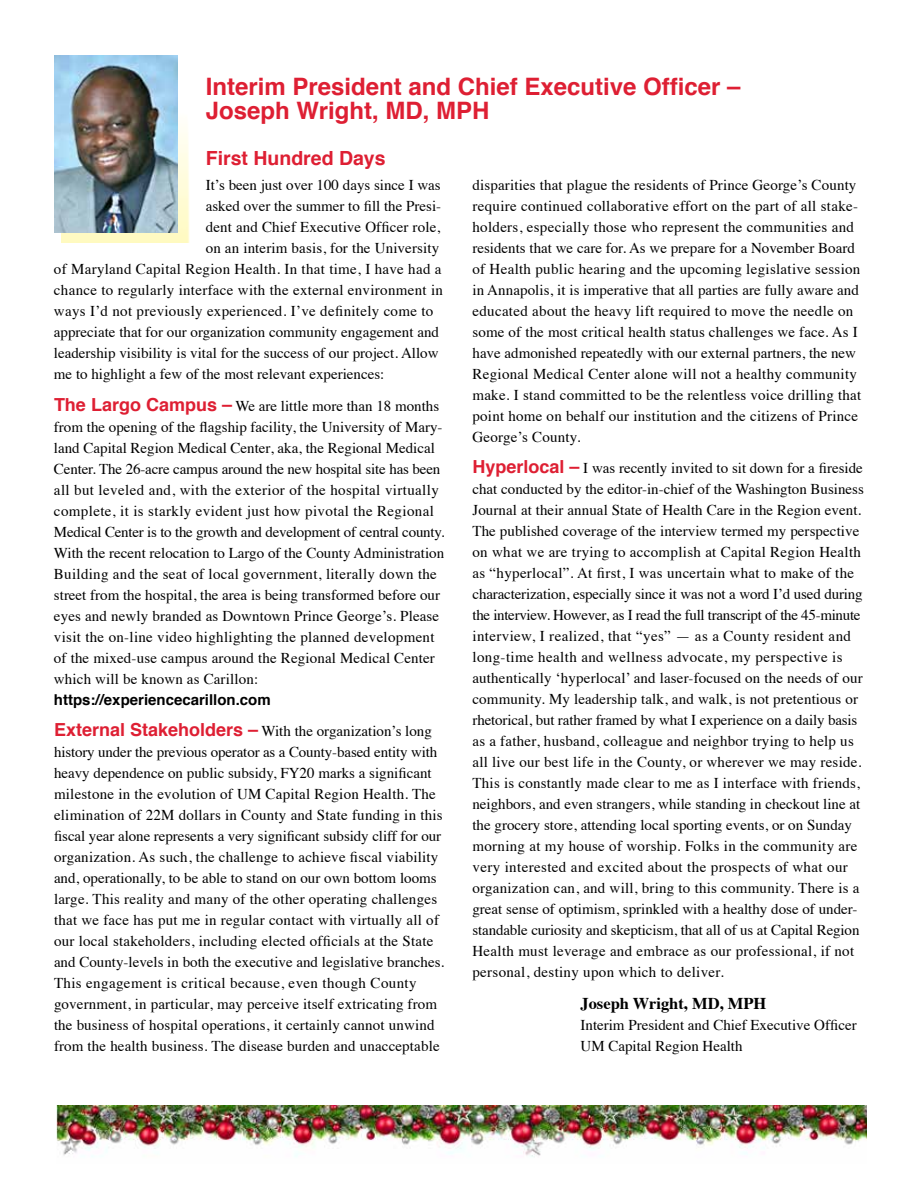
<style>
.page{position:relative;width:918px;height:1188px;background:#fff}
.page>*{position:absolute;margin:0;border:0;box-sizing:border-box;transform-origin:0 0}
.t1{font:700 24px/24px "Helvetica";color:#de1f33}
.t2{font:700 19.5px "Helvetica";color:#de1f33}
.t3{font:700 16.5px "Times";color:#000}
.t4{font:15px/21px "Times";letter-spacing:.01em;color:#000}
.t5{font:700 15px "Helvetica";color:#000}
.s1{font-family:"Helvetica";font-weight:700;font-size:18px;color:#de1f33}
</style>
<div class="page">
<img style="left:62px;top:127px;width:128px;height:116px">
<img style="left:54px;top:56px;width:124px;height:176px">
<img style="left:56px;top:1106px;width:811px;height:51px">
<h1 class="t1" style="left:206px;top:75px;width:536px">Interim President and Chief Executive Officer –<br>Joseph Wright, MD, MPH</h1>
<h2 class="t2" style="left:206px;top:142px;width:181px">First Hundred Days</h2>
<p class="t4" style="left:206px;top:173px;width:236px">It’s been just over 100 days since I was</p>
<p class="t4" style="left:206px;top:194px;width:237px">asked over the summer to fill the Presi-</p>
<p class="t4" style="left:206px;top:215px;width:236px">dent and Chief Executive Officer role,</p>
<p class="t4" style="left:206px;top:236px;width:235px">on an interim basis, for the University</p>
<p class="t4" style="left:54px;top:257px;width:389px">of Maryland Capital Region Health. In that time, I have had a</p>
<p class="t4" style="left:54px;top:278px;width:391px">chance to regularly interface with the external environment in</p>
<p class="t4" style="left:54px;top:299px;width:381px">ways I’d not previously experienced. I’ve definitely come to</p>
<p class="t4" style="left:54px;top:320px;width:387px">appreciate that for our organization community engagement and</p>
<p class="t4" style="left:54px;top:341px;width:386px">leadership visibility is vital for the success of our project. Allow</p>
<p class="t4" style="left:54px;top:362px;width:332px">me to highlight a few of the most relevant experiences:</p>
<p class="t4" style="left:54px;top:394px;width:392px"><span class="s1">The Largo Campus –</span> We are little more than 18 months from the opening of the flagship facility, the University of Mary&shy;land Capital Region Medical Center, aka, the Regional Medical Center. The 26-acre campus around the new hospital site has been all but leveled and, with the exterior of the hospital virtually complete, it is starkly evident just how pivotal the Regional Medical Center is to the growth and development of central county.<br>With the recent relocation to Largo of the County Administration Building and the seat of local government, literally down the street from the hospital, the area is being transformed before our eyes and newly branded as Downtown Prince George’s. Please visit the on-line video highlighting the planned development of the mixed-use campus around the Regional Medical Center which will be known as Carillon:</p>
<p class="t5" style="left:54px;top:687px;width:218px">https://experiencecarillon.com</p>
<p class="t4" style="left:54px;top:719px;width:392px"><span class="s1">External Stakeholders –</span> With the organization’s long history under the previous operator as a County-based entity with heavy dependence on public subsidy, FY20 marks a significant milestone in the evolution of UM Capital Region Health. The elimination of 22M dollars in County and State funding in this fiscal year alone represents a very significant subsidy cliff for our organization. As such, the challenge to achieve fiscal viability and, operationally, to be able to stand on our own bottom looms large. This reality and many of the other operating challenges that we face has put me in regular contact with virtually all of our local stakeholders, including elected officials at the State and County-levels in both the executive and legislative branches.<br>This engagement is critical because, even though County government, in particular, may perceive itself extricating from the business of hospital operations, it certainly cannot unwind from the health business. The disease burden and unacceptable</p>
<p class="t4" style="left:473px;top:173px;width:390px">disparities that plague the residents of Prince George’s County require continued collaborative effort on the part of all stake&shy;holders, especially those who represent the communities and residents that we care for. As we prepare for a November Board of Health public hearing and the upcoming legislative session in Annapolis, it is imperative that all parties are fully aware and educated about the heavy lift required to move the needle on some of the most critical health status challenges we face. As I have admonished repeatedly with our external partners, the new Regional Medical Center alone will not a healthy community make. I stand committed to be the relentless voice drilling that point home on behalf our institution and the citizens of Prince George’s County.</p>
<p class="t4" style="left:472px;top:457px;width:393px"><span class="s1">Hyperlocal –</span> I was recently invited to sit down for a fireside chat conducted by the editor-in-chief of the Washington Business Journal at their annual State of Health Care in the Region event.<br>The published coverage of the interview termed my perspective on what we are trying to accomplish at Capital Region Health as “hyperlocal”. At first, I was uncertain what to make of the characterization, especially since it was not a word I’d used during the interview. However, as I read the full transcript of the 45-minute interview, I realized, that “yes” — as a County resident and long-time health and wellness advocate, my perspective is authentically ‘hyperlocal’ and laser-focused on the needs of our community. My leadership talk, and walk, is not pretentious or rhetorical, but rather framed by what I experience on a daily basis as a father, husband, colleague and neighbor trying to help us all live our best life in the County, or wherever we may reside.<br>This is constantly made clear to me as I interface with friends, neighbors, and even strangers, while standing in checkout line at the grocery store, attending local sporting events, or on Sunday morning at my house of worship. Folks in the community are very interested and excited about the prospects of what our organization can, and will, bring to this community. There is a great sense of optimism, sprinkled with a healthy dose of under&shy;standable curiosity and skepticism, that all of us at Capital Region Health must leverage and embrace as our professional, if not personal, destiny upon which to deliver.</p>
<p class="t3" style="left:580px;top:992px;width:187px">Joseph Wright, MD, MPH</p>
<p class="t4" style="left:581px;top:1013px;width:278px">Interim President and Chief Executive Officer<br>UM Capital Region Health</p>
</div>
